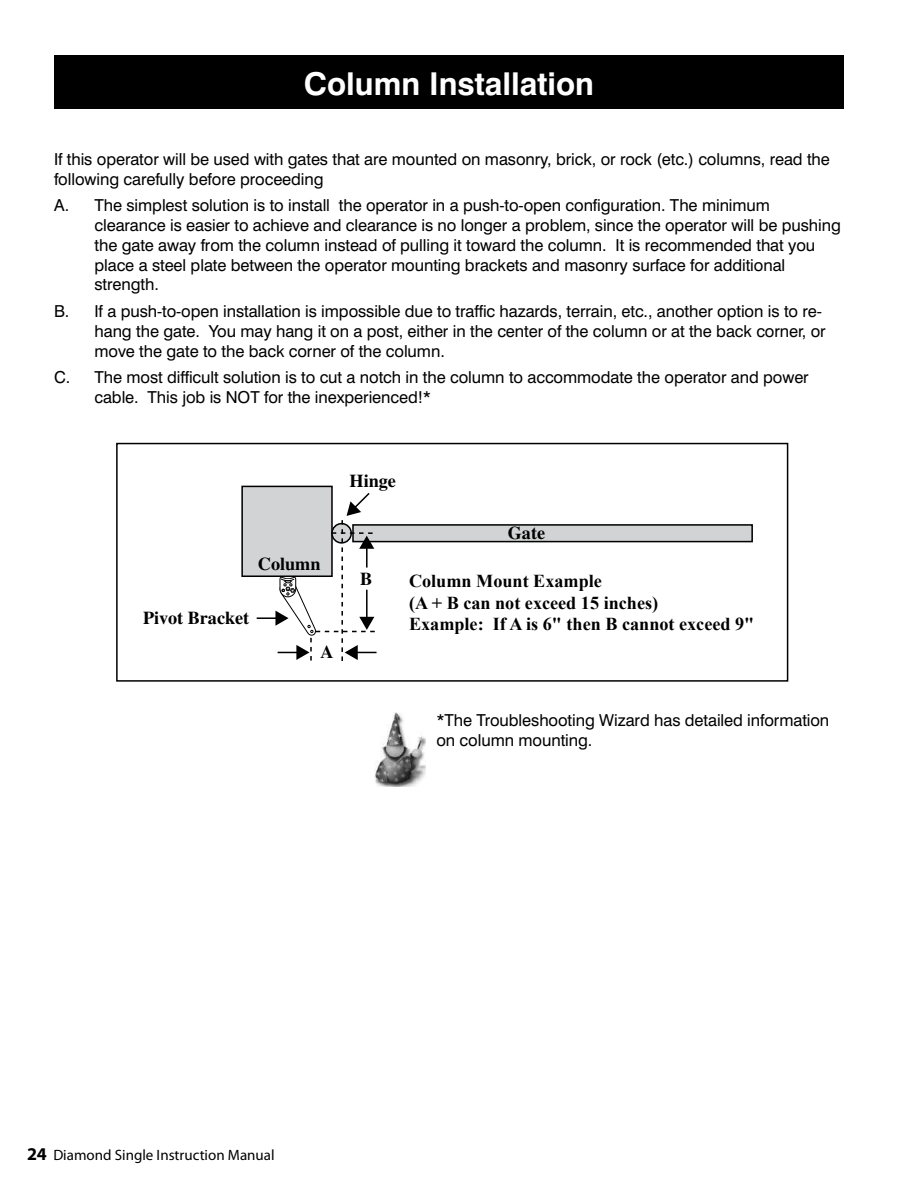
<style>
.page{position:relative;width:918px;height:1188px;background:#fff}
.page>*{position:absolute;margin:0;border:0;box-sizing:border-box;transform-origin:0 0}
.t1{font:700 31.5px "Swiss 721 BT";color:#fff}
.t2{font:700 18.15px/21.8px "Times New Roman";color:#000}
.t3{font:700 18.15px "Times";color:#000}
.t4{font:16.5px/19.8px "Swiss 721 BT";letter-spacing:-.005em;color:#000}
.t5{font:15px "Myriad Pro";color:#000}
.s1{font-weight:700;font-size:18px}
</style>
<div class="page">
<div style="left:54px;top:55px;width:790px;height:54px;background:#000"></div>
<div style="left:242px;top:486px;width:90px;height:90px;background:#d1d3d4"></div>
<div style="left:241px;top:486px;width:92px;height:91px;border:2px solid #000"></div>
<div style="left:353px;top:525px;width:399px;height:17px;background:#d1d3d4"></div>
<div style="left:352px;top:524px;width:401px;height:18px;border:2px solid #000"></div>
<hr style="left:257px;top:617px;width:21px;height:2px;background:#000">
<svg style="left:275px;top:491px;width:102px;height:170px"></svg>
<div style="left:116px;top:443px;width:672px;height:239px;border:2px solid #000"></div>
<img style="left:375px;top:712px;width:51px;height:75px">
<h1 class="t1" style="left:304px;top:65px;width:292px">Column Installation</h1>
<p class="t4" style="left:54px;top:149px;width:777px">If this operator will be used with gates that are mounted on masonry, brick, or rock (etc.) columns, read the following carefully before proceeding</p>
<p class="t4" style="left:95px;top:195px;width:748px;text-indent:-41px">A. The simplest solution is to install the operator in a push-to-open configuration. The minimum clearance is easier to achieve and clearance is no longer a problem, since the operator will be pushing the gate away from the column instead of pulling it toward the column. It is recommended that you place a steel plate between the operator mounting brackets and masonry surface for additional strength.</p>
<p class="t4" style="left:95px;top:301px;width:733px;text-indent:-41px">B. If a push-to-open installation is impossible due to traffic hazards, terrain, etc., another option is to re&shy;hang the gate. You may hang it on a post, either in the center of the column or at the back corner, or move the gate to the back corner of the column.</p>
<p class="t4" style="left:95px;top:367px;width:716px;text-indent:-41px">C. The most difficult solution is to cut a notch in the column to accommodate the operator and power cable. This job is NOT for the inexperienced!*</p>
<p class="t3" style="left:258px;top:553px;width:64px">Column</p>
<p class="t3" style="left:143px;top:607px;width:107px">Pivot Bracket</p>
<p class="t3" style="left:320px;top:641px;width:15px">A</p>
<p class="t3" style="left:350px;top:470px;width:48px">Hinge</p>
<p class="t3" style="left:508px;top:522px;width:39px">Gate</p>
<p class="t3" style="left:360px;top:568px;width:14px">B</p>
<p class="t2" style="left:409px;top:569px;width:347px">Column Mount Example<br>(A + B can not exceed 15 inches)<br>Example: If A is 6" then B cannot exceed 9"</p>
<p class="t4" style="left:436px;top:710px;width:394px">*The Troubleshooting Wizard has detailed information on column mounting.</p>
<p class="t5" style="left:27px;top:1146px;width:249px"><span class="s1">24</span> Diamond Single Instruction Manual</p>
</div>
